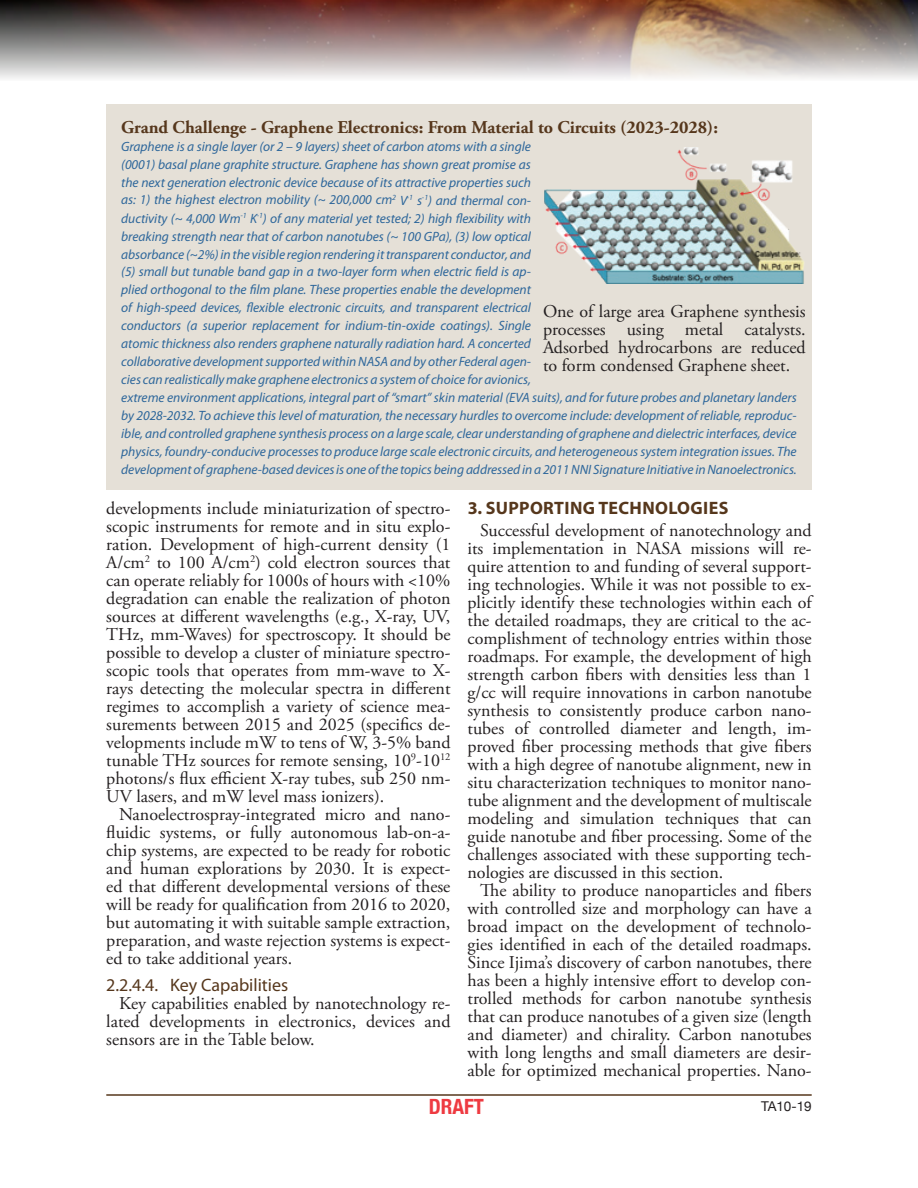
<style>
.page{position:relative;width:918px;height:1188px;background:#fff}
.page>*{position:absolute;margin:0;border:0;box-sizing:border-box;transform-origin:0 0}
.t1{font:700 condensed 21px "Helvetica Neue";color:#ee3a41}
.t2{font:18px/18px "Adobe Garamond Pro";color:#231f20;text-align:justify}
.t3{font:700 18px "Adobe Garamond Pro";color:#56371c}
.t4{font:700 18px "Myriad Pro";letter-spacing:.02em;color:#56371c}
.t5{font:18px "Myriad Pro";color:#56371c}
.t6{font:italic 13.5px/18px "Myriad Pro";letter-spacing:-.005em;color:#2e679b}
.t7{font:13.5px "Helvetica Neue";color:#231f20}
</style>
<div class="page">
<img style="left:0;top:0;width:918px;height:79px">
<hr style="left:106px;top:1094px;width:706px;height:2px;background:#56371c">
<div style="left:106px;top:104px;width:706px;height:386px;background:#e5e0d7"></div>
<img style="left:544px;top:147px;width:260px;height:136px">
<p class="t3" style="left:121px;top:116px;width:598px">Grand Challenge - Graphene Electronics: From Material to Circuits (2023-2028):</p>
<p class="t6" style="left:121px;top:137px;width:677px">Graphene is a single layer (or 2 – 9 layers) sheet of carbon atoms with a single<br>(0001) basal plane graphite structure. Graphene has shown great promise as<br>the next generation electronic device because of its attractive properties such<br>as: 1) the highest electron mobility (~ 200,000 cm<sup>2</sup> V<sup>-1</sup> s<sup>-1</sup>) and thermal con-<br>ductivity (~ 4,000 Wm<sup>-1</sup> K<sup>-1</sup>) of any material yet tested; 2) high flexibility with<br>breaking strength near that of carbon nanotubes (~ 100 GPa), (3) low optical<br>absorbance (~2%) in the visible region rendering it transparent conductor, and<br>(5) small but tunable band gap in a two-layer form when electric field is ap-<br>plied orthogonal to the film plane. These properties enable the development<br>of high-speed devices, flexible electronic circuits, and transparent electrical<br>conductors (a superior replacement for indium-tin-oxide coatings). Single<br>atomic thickness also renders graphene naturally radiation hard. A concerted<br>collaborative development supported within NASA and by other Federal agen-<br>cies can realistically make graphene electronics a system of choice for avionics,<br>extreme environment applications, integral part of “smart” skin material (EVA suits), and for future probes and planetary landers by 2028-2032. To achieve this level of maturation, the necessary hurdles to overcome include: development of reliable, reproduc&shy;ible, and controlled graphene synthesis process on a large scale, clear understanding of graphene and dielectric interfaces, device physics, foundry-conducive processes to produce large scale electronic circuits, and heterogeneous system integration issues. The development of graphene-based devices is one of the topics being addressed in a 2011 NNI Signature Initiative in Nanoelectronics.</p>
<p class="t2" style="left:543px;top:303px;width:264px">One of large area Graphene synthesis processes using metal catalysts.<br>Adsorbed hydrocarbons are reduced to form condensed Graphene sheet.</p>
<p class="t2" style="left:106px;top:500px;width:346px">developments include miniaturization of spectro&shy;scopic instruments for remote and in situ explo&shy;ration. Development of high-current density (1<br>A/cm<sup>2</sup> to 100 A/cm<sup>2</sup>) cold electron sources that can operate reliably for 1000s of hours with &lt;10% degradation can enable the realization of photon sources at different wavelengths (e.g., X-ray, UV, THz, mm-Waves) for spectroscopy. It should be possible to develop a cluster of miniature spectro&shy;scopic tools that operates from mm-wave to X&shy;rays detecting the molecular spectra in different regimes to accomplish a variety of science mea&shy;surements between 2015 and 2025 (specifics de&shy;velopments include mW to tens of W, 3-5% band tunable THz sources for remote sensing, 10<sup>9</sup>-10<sup>12 </sup>photons/s flux efficient X-ray tubes, sub 250 nm-UV lasers, and mW level mass ionizers).</p>
<p class="t2" style="left:106px;top:806px;width:346px;text-indent:13px">Nanoelectrospray-integrated micro and nano&shy;fluidic systems, or fully autonomous lab-on-a&shy;chip systems, are expected to be ready for robotic and human explorations by 2030. It is expect&shy;ed that different developmental versions of these will be ready for qualification from 2016 to 2020, but automating it with suitable sample extraction, preparation, and waste rejection systems is expect&shy;ed to take additional years.</p>
<p class="t5" style="left:106px;top:974px;width:183px">2.2.4.4. Key Capabilities</p>
<p class="t2" style="left:106px;top:995px;width:346px;text-indent:13px">Key capabilities enabled by nanotechnology re&shy;lated developments in electronics, devices and sensors are in the Table below.</p>
<p class="t4" style="left:468px;top:497px;width:260px">3. SUPPORTING TECHNOLOGIES</p>
<p class="t2" style="left:467px;top:521px;width:346px;text-indent:13px">Successful development of nanotechnology and its implementation in NASA missions will re&shy;quire attention to and funding of several support&shy;ing technologies. While it was not possible to ex&shy;plicitly identify these technologies within each of the detailed roadmaps, they are critical to the ac&shy;complishment of technology entries within those roadmaps. For example, the development of high strength carbon fibers with densities less than 1 g/cc will require innovations in carbon nanotube synthesis to consistently produce carbon nano&shy;tubes of controlled diameter and length, im&shy;proved fiber processing methods that give fibers with a high degree of nanotube alignment, new in situ characterization techniques to monitor nano&shy;tube alignment and the development of multiscale modeling and simulation techniques that can guide nanotube and fiber processing. Some of the challenges associated with these supporting tech&shy;nologies are discussed in this section.</p>
<p class="t2" style="left:467px;top:881px;width:346px;text-indent:13px">The ability to produce nanoparticles and fibers with controlled size and morphology can have a broad impact on the development of technolo&shy;gies identified in each of the detailed roadmaps.<br>Since Ijima’s discovery of carbon nanotubes, there has been a highly intensive effort to develop con&shy;trolled methods for carbon nanotube synthesis that can produce nanotubes of a given size (length and diameter) and chirality. Carbon nanotubes with long lengths and small diameters are desir&shy;able for optimized mechanical properties. Nano-</p>
<p class="t1" style="left:429px;top:1094px;width:57px">DRAFT</p>
<p class="t7" style="left:761px;top:1098px;width:52px">TA10-19</p>
</div>
